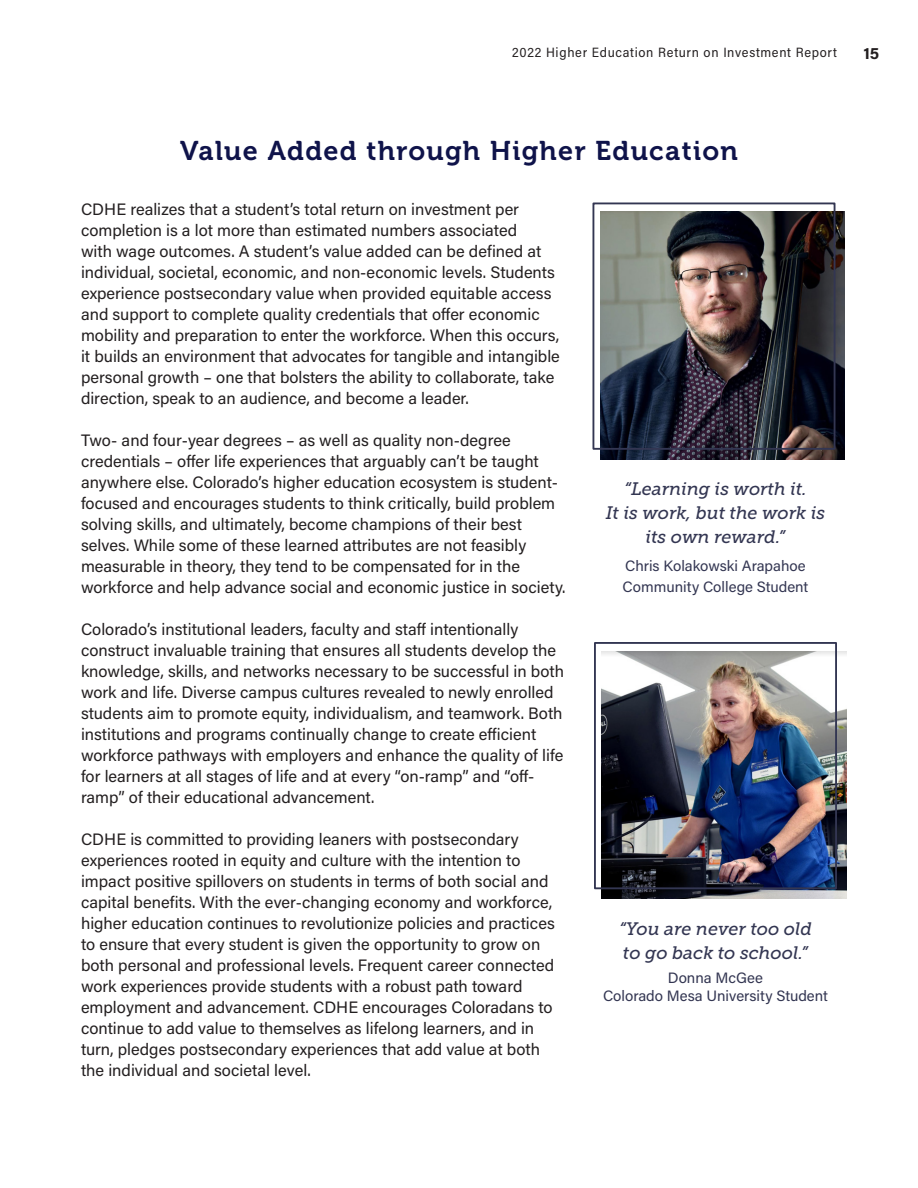
<style>
.page{position:relative;width:918px;height:1188px;background:#fff}
.page>*{position:absolute;margin:0;border:0;box-sizing:border-box;transform-origin:0 0}
.Subheads{font:27px "Museo 700";letter-spacing:.05em;color:#0f134a}
.Body_Copy{font:italic 18px/24px "Museo Slab 500";color:#333652;text-align:center}
.Body_Copy-2{font:16.5px/21px "Acumin Pro";color:#231f20}
.t1{font:700 16.5px "Acumin Pro";color:#231f20}
.Body_Copy-3{font:15px/21px "Acumin Pro";color:#333652}
.t2{font:13.5px "Acumin Pro Semi Cond";letter-spacing:.05em;color:#231f20}
</style>
<div class="page">
<img style="left:601px;top:211px;width:244px;height:248px">
<img style="left:602px;top:651px;width:244px;height:248px">
<div style="left:592px;top:202px;width:244px;height:248px;border:2px solid #333652"></div>
<div style="left:594px;top:642px;width:243px;height:247px;border:2px solid #333652"></div>
<p class="t2" style="left:512px;top:43px;width:326px">2022 Higher Education Return on Investment Report</p>
<p class="t1" style="left:863px;top:41px;width:17px">15</p>
<p class="Subheads" style="left:180px;top:135px;width:559px">Value Added through Higher Education</p>
<p class="Body_Copy-2" style="left:81px;top:198px;width:480px">CDHE realizes that a student’s total return on investment per completion is a lot more than estimated numbers associated<br>with wage outcomes. A student’s value added can be defined at individual, societal, economic, and non-economic levels. Students experience postsecondary value when provided equitable access and support to complete quality credentials that offer economic mobility and preparation to enter the workforce. When this occurs, it builds an environment that advocates for tangible and intangible personal growth – one that bolsters the ability to collaborate, take direction, speak to an audience, and become a leader.</p>
<p class="Body_Copy-2" style="left:81px;top:429px;width:486px">Two- and four-year degrees – as well as quality non-degree credentials – offer life experiences that arguably can’t be taught anywhere else. Colorado’s higher education ecosystem is student&shy;focused and encourages students to think critically, build problem solving skills, and ultimately, become champions of their best selves. While some of these learned attributes are not feasibly measurable in theory, they tend to be compensated for in the workforce and help advance social and economic justice in society.</p>
<p class="Body_Copy-2" style="left:81px;top:618px;width:485px">Colorado’s institutional leaders, faculty and staff intentionally construct invaluable training that ensures all students develop the knowledge, skills, and networks necessary to be successful in both work and life. Diverse campus cultures revealed to newly enrolled students aim to promote equity, individualism, and teamwork. Both institutions and programs continually change to create efficient workforce pathways with employers and enhance the quality of life for learners at all stages of life and at every “on-ramp” and “off&shy;ramp” of their educational advancement.</p>
<p class="Body_Copy-2" style="left:81px;top:828px;width:475px">CDHE is committed to providing leaners with postsecondary experiences rooted in equity and culture with the intention to impact positive spillovers on students in terms of both social and capital benefits. With the ever-changing economy and workforce, higher education continues to revolutionize policies and practices to ensure that every student is given the opportunity to grow on both personal and professional levels. Frequent career connected work experiences provide students with a robust path toward employment and advancement. CDHE encourages Coloradans to continue to add value to themselves as lifelong learners, and in turn, pledges postsecondary experiences that add value at both the individual and societal level.</p>
<p class="Body_Copy" style="left:606px;top:477px;width:221px">“Learning is worth it.<br>It is work, but the work is its own reward.”</p>
<p class="Body_Copy-3" style="left:623px;top:554px;width:187px">Chris Kolakowski Arapahoe<br>Community College Student</p>
<p class="Body_Copy" style="left:619px;top:916px;width:194px;text-align:left">“You are never too old to go back to school.”</p>
<p class="Body_Copy-3" style="left:668px;top:967px;width:97px">Donna McGee</p>
<p class="Body_Copy-3" style="left:603px;top:985px;width:226px">Colorado Mesa University Student</p>
</div>
